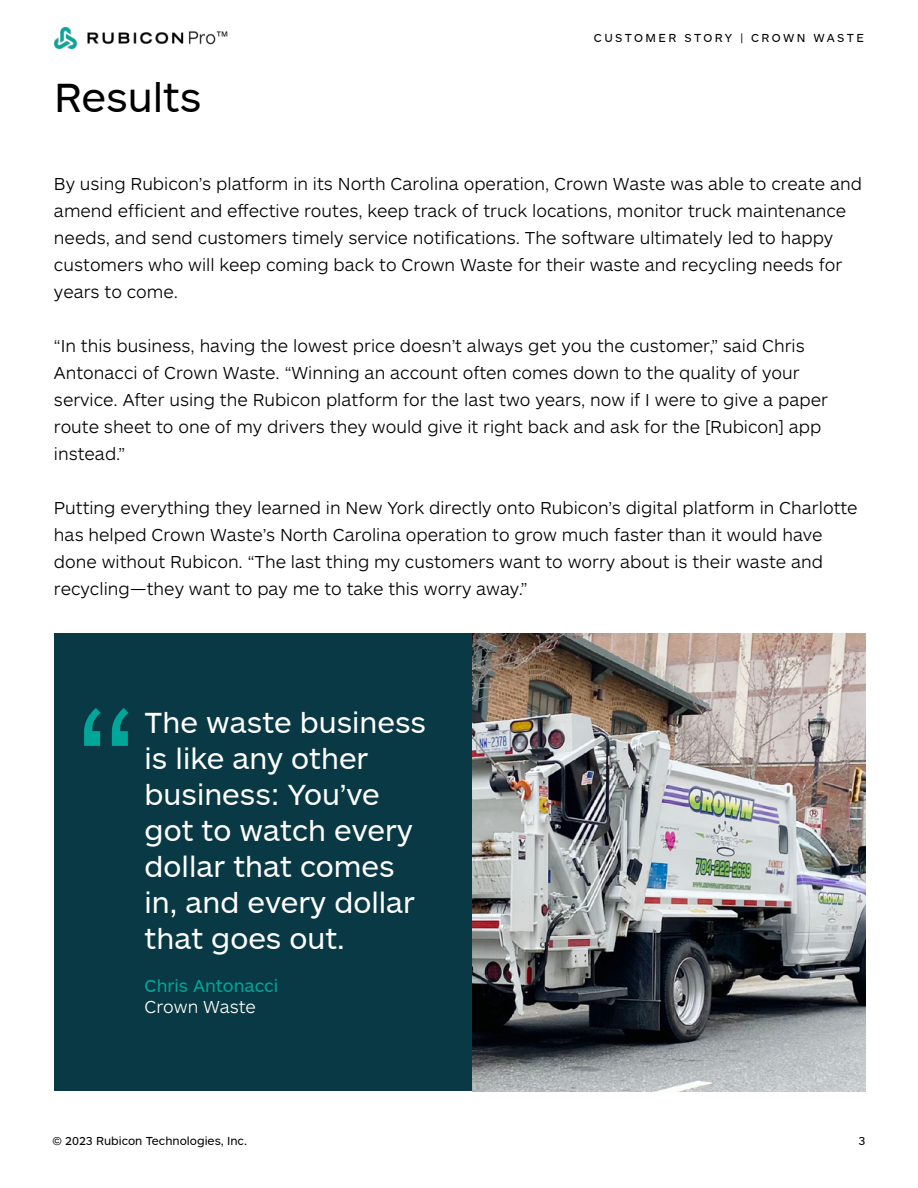
<style>
.page{position:relative;width:918px;height:1188px;background:#fff}
.page>*{position:absolute;margin:0;border:0;box-sizing:border-box;transform-origin:0 0}
.t1{font:150px "ARS Maquette";color:#00a699}
.t2{font:42px "ARS Maquette";color:#000}
.t3{font:30px/36px "ARS Maquette";color:#fff}
.t4{font:300 18px/27px "ARS Maquette";color:#000}
.t5{font:18px "ARS Maquette";color:#00a699}
.t6{font:300 18px "ARS Maquette";color:#fff}
.t7{font:12px "ARS Maquette";color:#000}
.t8{font:12px "ARS Maquette";letter-spacing:.2em;color:#000}
</style>
<div class="page">
<div style="left:54px;top:633px;width:418px;height:458px;background:#093944"></div>
<img style="left:472px;top:633px;width:394px;height:458px">
<img style="left:54px;top:27px;width:174px;height:21px">
<h2 class="t2" style="left:54px;top:76px;width:149px">Results</h2>
<p class="t8" style="left:594px;top:32px;width:272px">CUSTOMER STORY | CROWN WASTE</p>
<p class="t4" style="left:54px;top:169px;width:810px">By using Rubicon’s platform in its North Carolina operation, Crown Waste was able to create and amend efficient and effective routes, keep track of truck locations, monitor truck maintenance needs, and send customers timely service notifications. The software ultimately led to happy customers who will keep coming back to Crown Waste for their waste and recycling needs for years to come.</p>
<p class="t4" style="left:54px;top:331px;width:775px">“In this business, having the lowest price doesn’t always get you the customer,” said Chris Antonacci of Crown Waste. “Winning an account often comes down to the quality of your service. After using the Rubicon platform for the last two years, now if I were to give a paper route sheet to one of my drivers they would give it right back and ask for the [Rubicon] app instead.”</p>
<p class="t4" style="left:54px;top:493px;width:805px">Putting everything they learned in New York directly onto Rubicon’s digital platform in Charlotte has helped Crown Waste’s North Carolina operation to grow much faster than it would have done without Rubicon. “The last thing my customers want to worry about is their waste and recycling—they want to pay me to take this worry away.”</p>
<h1 class="t1" style="left:75px;top:682px;width:63px">“</h1>
<h3 class="t3" style="left:145px;top:705px;width:283px">The waste business is like any other business: You’ve got to watch every dollar that comes in, and every dollar that goes out.</h3>
<p class="t5" style="left:145px;top:976px;width:135px">Chris Antonacci</p>
<p class="t6" style="left:145px;top:996px;width:113px">Crown Waste</p>
<p class="t7" style="left:52px;top:1135px;width:196px">© 2023 Rubicon Technologies, Inc.</p>
<p class="t7" style="left:859px;top:1135px;width:8px">3</p>
</div>
